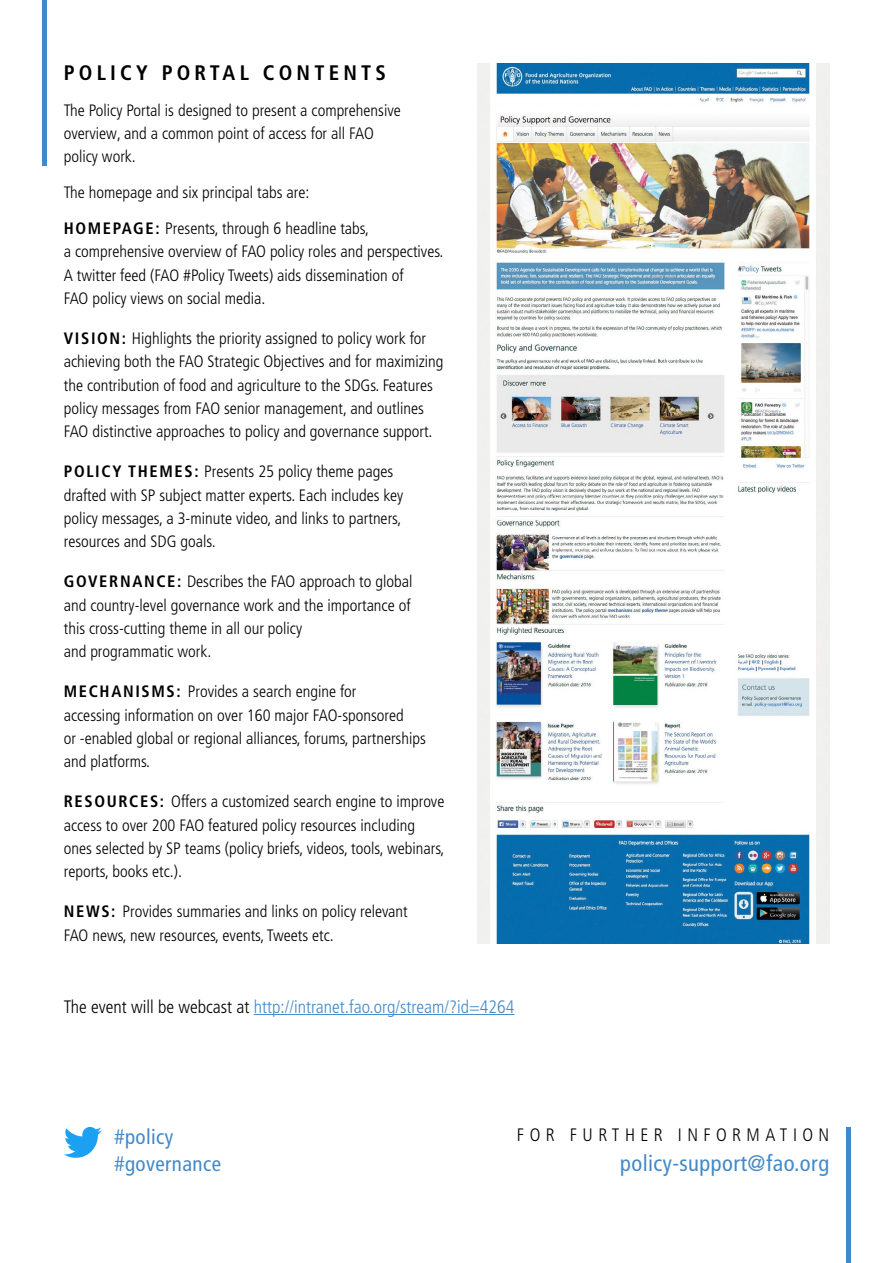
<style>
.page{position:relative;width:893px;height:1263px;background:#fff}
.page>*{position:absolute;margin:0;border:0;box-sizing:border-box;transform-origin:0 0}
.t1{font:condensed 22.5px "Frutiger LT Pro";letter-spacing:.02em;color:#4389c8}
.t2{font:700 condensed 21px "Frutiger LT Pro";letter-spacing:.2em;color:#000}
.t3{font:condensed 21px/27px "Frutiger LT Pro";letter-spacing:.02em;color:#4389c8}
.t4{font:300 condensed 18px "Frutiger LT Pro";color:#4389c8}
.t5{font:300 condensed 18px "Frutiger LT Pro";letter-spacing:.3em;color:#000}
.t6{font:300 condensed 16.5px/23.2px "Frutiger LT Pro";color:#000}
.s1{font-weight:700}
.s2{color:#000}
</style>
<div class="page">
<hr style="left:43px;top:0;width:4px;height:166px;background:#4389c8">
<hr style="left:846px;top:1128px;width:4px;height:135px;background:#4389c8">
<hr style="left:254px;top:1014px;width:260px;height:1px;background:#4389c8">
<img style="left:477px;top:64px;width:352px;height:879px">
<svg style="left:64px;top:1127px;width:38px;height:31px"></svg>
<p class="t2" style="left:64px;top:60px;width:324px">POLICY PORTAL CONTENTS</p>
<p class="t6" style="left:64px;top:98px;width:339px">The Policy Portal is designed to present a comprehensive overview, and a common point of access for all FAO policy work.</p>
<p class="t6" style="left:64px;top:175px;width:307px;line-height:36px">The homepage and six principal tabs are:<br><span class="s1">HOMEPAGE:</span> Presents, through 6 headline tabs,</p>
<p class="t6" style="left:64px;top:240px;width:381px">a comprehensive overview of FAO policy roles and perspectives.<br>A twitter feed (FAO #Policy Tweets) aids dissemination of<br>FAO policy views on social media.</p>
<p class="t6" style="left:64px;top:327px;width:381px"><span class="s1">VISION:</span> Highlights the priority assigned to policy work for achieving both the FAO Strategic Objectives and for maximizing the contribution of food and agriculture to the SDGs. Features policy messages from FAO senior management, and outlines FAO distinctive approaches to policy and governance support.</p>
<p class="t6" style="left:64px;top:460px;width:341px"><span class="s1">POLICY THEMES:</span> Presents 25 policy theme pages drafted with SP subject matter experts. Each includes key policy messages, a 3-minute video, and links to partners, resources and SDG goals.</p>
<p class="t6" style="left:64px;top:570px;width:350px"><span class="s1">GOVERNANCE:</span> Describes the FAO approach to global and country-level governance work and the importance of this cross-cutting theme in all our policy<br>and programmatic work.</p>
<p class="t6" style="left:64px;top:680px;width:364px"><span class="s1">MECHANISMS:</span> Provides a search engine for<br>accessing information on over 160 major FAO-sponsored<br>or -enabled global or regional alliances, forums, partnerships and platforms.</p>
<p class="t6" style="left:64px;top:790px;width:382px"><span class="s1">RESOURCES:</span> Offers a customized search engine to improve access to over 200 FAO featured policy resources including ones selected by SP teams (policy briefs, videos, tools, webinars, reports, books etc.).</p>
<p class="t6" style="left:64px;top:900px;width:345px"><span class="s1">NEWS:</span> Provides summaries and links on policy relevant<br>FAO news, new resources, events, Tweets etc.</p>
<p class="t4" style="left:64px;top:996px;width:452px"><span class="s2">The event will be webcast at</span> http://intranet.fao.org/stream/?id=4264</p>
<p class="t3" style="left:115px;top:1123px;width:108px">#policy #governance</p>
<p class="t5" style="left:517px;top:1125px;width:314px">FOR FURTHER INFORMATION</p>
<h1 class="t1" style="left:620px;top:1150px;width:211px">policy-support@fao.org</h1>
</div>
